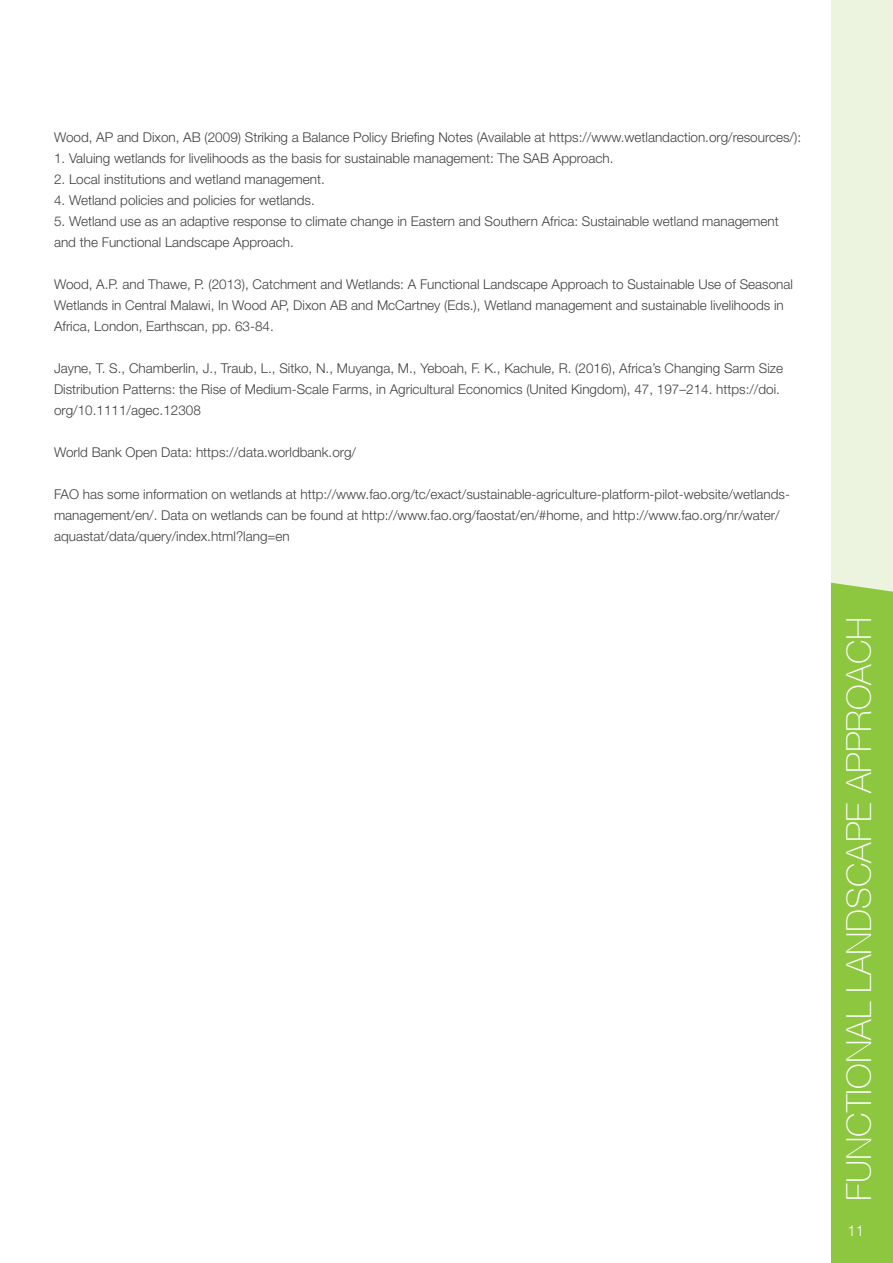
<style>
.page{position:relative;width:893px;height:1263px;background:#fff}
.page>*{position:absolute;margin:0;border:0;box-sizing:border-box;transform-origin:0 0}
.t1{font:100 34.5px "Helvetica Neue CE";color:#fff}
.t2{font:700 24px "Helvetica";color:#fff}
.t3{font:300 15px "Helvetica Neue LT Std";color:#fff}
.t4{font:300 13.5px/21px "Helvetica Neue LT Std";color:#414042}
</style>
<div class="page">
<div style="left:831px;top:0;width:62px;height:1263px;background:#ecf4e0"></div>
<div style="left:831px;top:583px;width:62px;height:680px;background:#8dc63f"></div>
<p class="t4" style="left:54px;top:127px;width:749px">Wood, AP and Dixon, AB (2009) Striking a Balance Policy Briefing Notes (Available at https://www.wetlandaction.org/resources/):</p>
<p class="t4" style="left:54px;top:148px;width:561px">1. Valuing wetlands for livelihoods as the basis for sustainable management: The SAB Approach.</p>
<p class="t4" style="left:54px;top:169px;width:272px">2. Local institutions and wetland management.</p>
<p class="t4" style="left:54px;top:190px;width:262px">4. Wetland policies and policies for wetlands.</p>
<p class="t4" style="left:54px;top:211px;width:726px">5. Wetland use as an adaptive response to climate change in Eastern and Southern Africa: Sustainable wetland management and the Functional Landscape Approach.</p>
<p class="t4" style="left:54px;top:274px;width:740px">Wood, A.P. and Thawe, P. (2013), Catchment and Wetlands: A Functional Landscape Approach to Sustainable Use of Seasonal<br>Wetlands in Central Malawi, In Wood AP, Dixon AB and McCartney (Eds.), Wetland management and sustainable livelihoods in<br>Africa, London, Earthscan, pp. 63-84.</p>
<p class="t4" style="left:54px;top:358px;width:731px">Jayne, T. S., Chamberlin, J., Traub, L., Sitko, N., Muyanga, M., Yeboah, F. K., Kachule, R. (2016), Africa’s Changing Sarm Size<br>Distribution Patterns: the Rise of Medium-Scale Farms, in Agricultural Economics (United Kingdom), 47, 197–214. https://doi. org/10.1111/agec.12308</p>
<p class="t4" style="left:54px;top:442px;width:304px">World Bank Open Data: https://data.worldbank.org/</p>
<p class="t4" style="left:54px;top:484px;width:738px">FAO has some information on wetlands at http://www.fao.org/tc/exact/sustainable-agriculture-platform-pilot-website/wetlands&shy;management/en/. Data on wetlands can be found at http://www.fao.org/faostat/en/#home, and http://www.fao.org/nr/water/ aquastat/data/query/index.html?lang=en</p>
<h1 class="t1" style="left:839px;top:1201px;width:586px;rotate:-90deg">Functional Landscape Approach</h1>
<p class="t3" style="left:847px;top:1221px;width:18px">11</p>
<h2 class="t2" style="left:844px;top:1199px;width:27px">11</h2>
</div>
